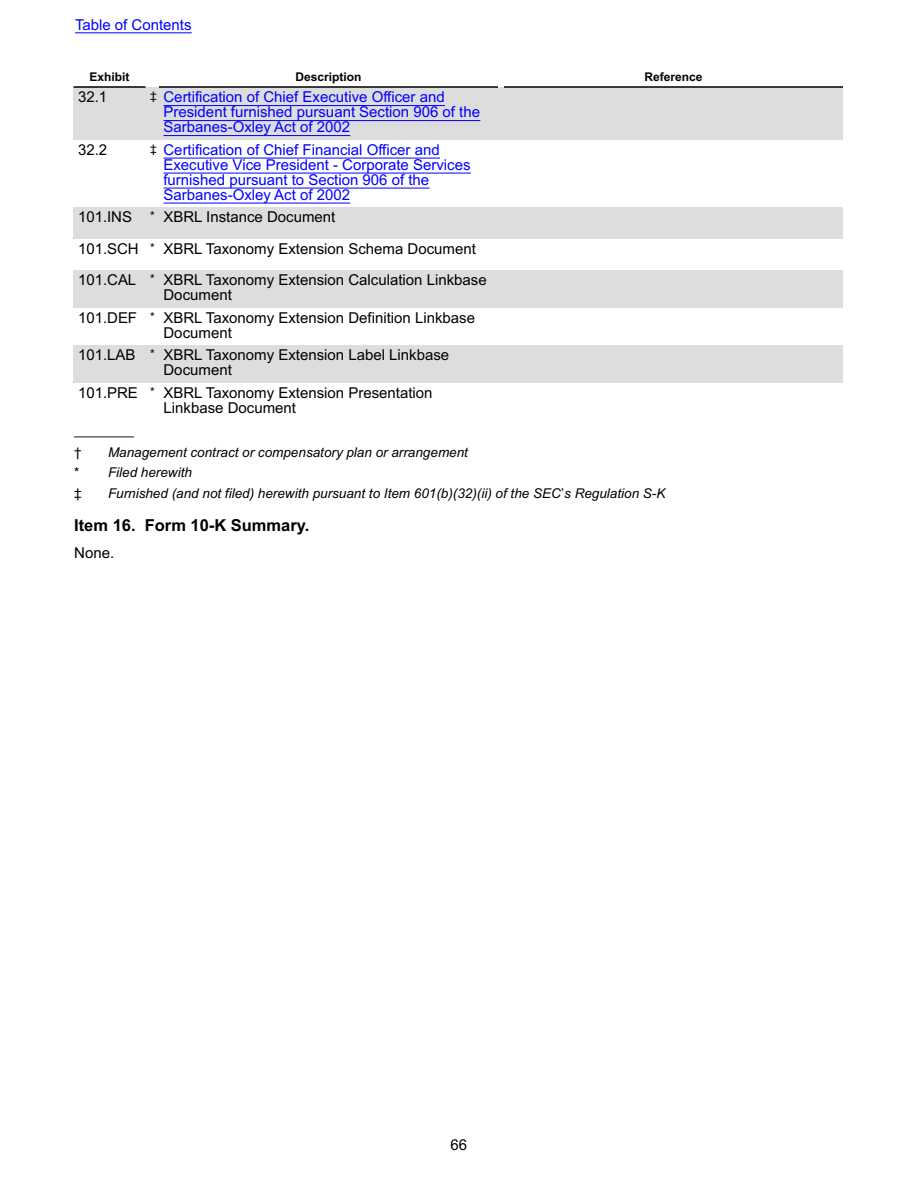
<style>
.page{position:relative;width:918px;height:1188px;background:#fff}
.page>*{position:absolute;margin:0;border:0;box-sizing:border-box;transform-origin:0 0}
.t1{font:700 16.5px "Arial";color:#000}
.t2{font:15px/22.5px "Arial";color:#000}
.t3{font:15px/15px "Arial";color:#00f}
.t4{font:italic 13.5px/20.7px "Arial";color:#000}
.t5{font:13.5px "Arial";color:#000}
.t6{font:700 12px "Arial";color:#000}
.t7{font:12px "Arial";color:#000}
.s1{font-size:12px;color:#000}
.s2{font-size:12px}
.s3{font-style:normal}
</style>
<div class="page">
<div style="left:74px;top:87px;width:72px;height:53px;background:#ddd"></div>
<div style="left:146px;top:87px;width:13px;height:53px;background:#ddd"></div>
<div style="left:159px;top:87px;width:339px;height:53px;background:#ddd"></div>
<div style="left:498px;top:87px;width:6px;height:53px;background:#ddd"></div>
<div style="left:504px;top:87px;width:339px;height:53px;background:#ddd"></div>
<div style="left:74px;top:207px;width:72px;height:31px;background:#ddd"></div>
<div style="left:146px;top:207px;width:13px;height:31px;background:#ddd"></div>
<div style="left:159px;top:207px;width:339px;height:31px;background:#ddd"></div>
<div style="left:498px;top:207px;width:6px;height:31px;background:#ddd"></div>
<div style="left:504px;top:207px;width:339px;height:31px;background:#ddd"></div>
<div style="left:74px;top:270px;width:72px;height:38px;background:#ddd"></div>
<div style="left:146px;top:270px;width:13px;height:38px;background:#ddd"></div>
<div style="left:159px;top:270px;width:339px;height:38px;background:#ddd"></div>
<div style="left:498px;top:270px;width:6px;height:38px;background:#ddd"></div>
<div style="left:504px;top:270px;width:339px;height:38px;background:#ddd"></div>
<div style="left:74px;top:345px;width:72px;height:37px;background:#ddd"></div>
<div style="left:146px;top:345px;width:13px;height:37px;background:#ddd"></div>
<div style="left:159px;top:345px;width:339px;height:37px;background:#ddd"></div>
<div style="left:498px;top:345px;width:6px;height:37px;background:#ddd"></div>
<div style="left:504px;top:345px;width:339px;height:37px;background:#ddd"></div>
<hr style="left:164px;top:105px;width:281px;height:1px;background:#00f">
<hr style="left:164px;top:120px;width:316px;height:1px;background:#00f">
<hr style="left:164px;top:135px;width:186px;height:1px;background:#00f">
<hr style="left:164px;top:158px;width:276px;height:1px;background:#00f">
<hr style="left:164px;top:173px;width:307px;height:1px;background:#00f">
<hr style="left:164px;top:188px;width:266px;height:1px;background:#00f">
<hr style="left:164px;top:203px;width:186px;height:1px;background:#00f">
<hr style="left:74px;top:86px;width:72px;height:2px;background:#000">
<hr style="left:159px;top:86px;width:339px;height:2px;background:#000">
<hr style="left:504px;top:86px;width:339px;height:2px;background:#000">
<hr style="left:75px;top:33px;width:117px;height:1px;background:#00f">
<p class="t3" style="left:75px;top:18px;width:118px">Table of Contents</p>
<p class="t6" style="left:89px;top:73px;width:41px">Exhibit</p>
<p class="t6" style="left:295px;top:73px;width:67px">Description</p>
<p class="t6" style="left:644px;top:73px;width:60px">Reference</p>
<p class="t2" style="left:78px;top:87px;width:31px">32.1</p>
<p class="t3" style="left:164px;top:91px;width:318px;text-indent:-14px"><span class="s1">‡</span> Certification of Chief Executive Officer and<br>President furnished pursuant Section 906 of the<br>Sarbanes-Oxley Act of 2002</p>
<p class="t2" style="left:78px;top:140px;width:31px">32.2</p>
<p class="t3" style="left:164px;top:144px;width:309px;text-indent:-14px"><span class="s1">‡</span> Certification of Chief Financial Officer and Executive Vice President - Corporate Services furnished pursuant to Section 906 of the Sarbanes-Oxley Act of 2002</p>
<p class="t2" style="left:78px;top:203px;width:410px;line-height:31.5px">101.INS <span class="s2">*</span> XBRL Instance Document<br>101.SCH <span class="s2">*</span> XBRL Taxonomy Extension Schema Document<br>101.CAL <span class="s2">*</span> XBRL Taxonomy Extension Calculation Linkbase</p>
<p class="t2" style="left:78px;top:285px;width:399px;text-indent:86px">Document<br>101.DEF <span class="s2">*</span> XBRL Taxonomy Extension Definition Linkbase</p>
<p class="t2" style="left:78px;top:323px;width:373px;text-indent:86px">Document<br>101.LAB <span class="s2">*</span> XBRL Taxonomy Extension Label Linkbase</p>
<p class="t2" style="left:78px;top:360px;width:356px;text-indent:86px">Document<br>101.PRE <span class="s2">*</span> XBRL Taxonomy Extension Presentation</p>
<p class="t2" style="left:164px;top:398px;width:134px">Linkbase Document</p>
<p class="t7" style="left:74px;top:432px;width:61px">—————</p>
<p class="t5" style="left:74px;top:447px;width:9px">†</p>
<p class="t4" style="left:74px;top:443px;width:395px;text-indent:34px">Management contract or compensatory plan or arrangement <span class="s3">*</span> Filed herewith<br><span class="s3">‡</span></p>
<p class="t4" style="left:108px;top:484px;width:559px">Furnished (and not filed) herewith pursuant to Item 601(b)(32)(ii) of the SEC<span class="s3">’</span>s Regulation S-K</p>
<p class="t1" style="left:74px;top:519px;width:237px">Item 16. Form 10-K Summary.</p>
<p class="t2" style="left:74px;top:543px;width:42px">None.</p>
<p class="t2" style="left:451px;top:1135px;width:18px">66</p>
</div>
